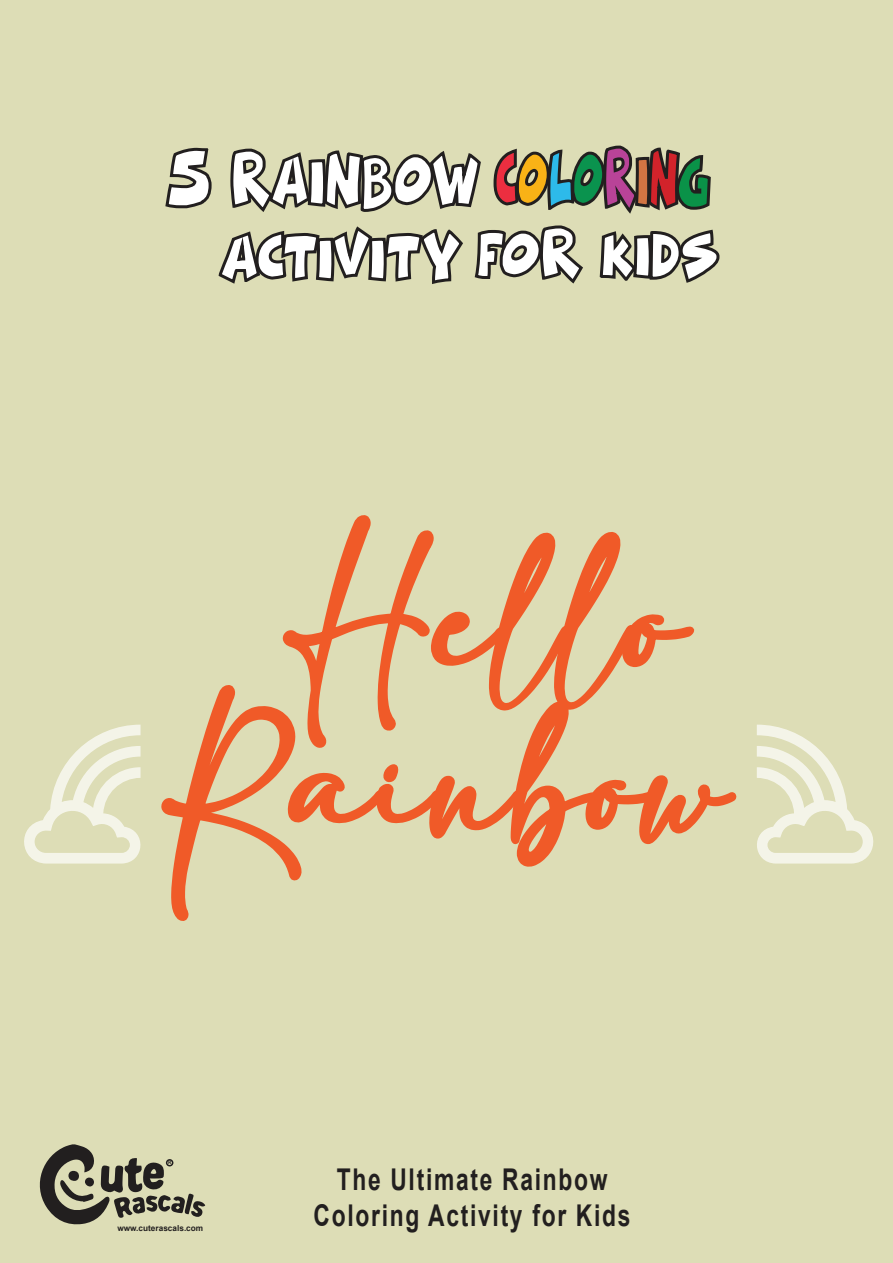
<style>
.page{position:relative;width:893px;height:1263px;background:#ddddb6}
.page>*{position:absolute;margin:0;border:0;box-sizing:border-box;transform-origin:0 0}
.t1{font:124.2px "adelia";color:#f05a28;scale:.92 1}
.t2{font:117.6px "adelia";letter-spacing:.025em;color:#f05a28;scale:.93 1}
.t3{font:36px "Comical Cartoon";color:#fff;scale:.76 1}
.t4{font:33px "Comical Cartoon";letter-spacing:-.08em;color:#fff;scale:.68 1}
.t5{font:30.15px "Comical Cartoon";letter-spacing:-.1em;color:#fff;scale:.76 1}
.t6{font:700 30px/36px "Arial";letter-spacing:.075em;color:#221f1f;text-align:center;scale:.76 1}
.t7{font:700 8.25px "Arial";color:#221f1f}
.t8{font:700 4.65px "Arial";color:#221f1f}
.s1{font-size:35.4px;color:#ec2e40}
.s2{font-size:35.4px;color:#f9b216}
.s3{font-size:35.4px;color:#2dbaea}
.s4{font-size:35.4px;color:#0a934e}
.s5{font-size:35.4px;color:#b94398}
.s6{font-size:35.4px;color:#d27543}
.s7{font-size:35.4px;color:#d2232b}
.s8{font-size:35.4px;color:#0a9248}
</style>
<div class="page">
<svg style="left:230px;top:148px;width:251px;height:64px"></svg>
<svg style="left:493px;top:145px;width:218px;height:69px"></svg>
<svg style="left:218px;top:226px;width:245px;height:58px"></svg>
<svg style="left:474px;top:225px;width:109px;height:59px"></svg>
<svg style="left:599px;top:229px;width:121px;height:54px"></svg>
<svg style="left:165px;top:147px;width:47px;height:62px"></svg>
<svg style="left:161px;top:685px;width:141px;height:236px"></svg>
<svg style="left:279px;top:515px;width:458px;height:355px"></svg>
<svg style="left:39px;top:1144px;width:166px;height:81px"></svg>
<div style="left:68px;top:1171px;width:11px;height:10px;background:#221f1f;border-radius:5px"></div>
<div style="left:85px;top:1177px;width:9px;height:9px;background:#221f1f;border-radius:50%"></div>
<div style="left:166px;top:1159px;width:7px;height:7px;border:2px solid #221f1f;border-radius:50%"></div>
<svg style="left:24px;top:725px;width:117px;height:138px"></svg>
<svg style="left:757px;top:725px;width:116px;height:138px"></svg>
<p class="t3" style="left:166px;top:163px;width:62px">5</p>
<p class="t4" style="left:231px;top:163px;width:707px">RAINBOW <span class="s1">C</span><span class="s2">O</span><span class="s3">L</span><span class="s4">O</span><span class="s5">R</span><span class="s6">I</span><span class="s7">N</span><span class="s8">G</span></p>
<p class="t5" style="left:221px;top:241px;width:658px">ACTIVITY FOR KIDS</p>
<h1 class="t1" style="left:283px;top:557px;width:437px;rotate:-1deg">Hello</h1>
<h2 class="t2" style="left:163px;top:721px;width:612px">Rainbow</h2>
<p class="t8" style="left:168px;top:1161px;width:5px">R</p>
<p class="t7" style="left:117px;top:1224px;width:87px">www.cuterascals.com</p>
<p class="t6" style="left:314px;top:1164px;width:418px">The Ultimate Rainbow<br>Coloring Activity for Kids</p>
</div>
